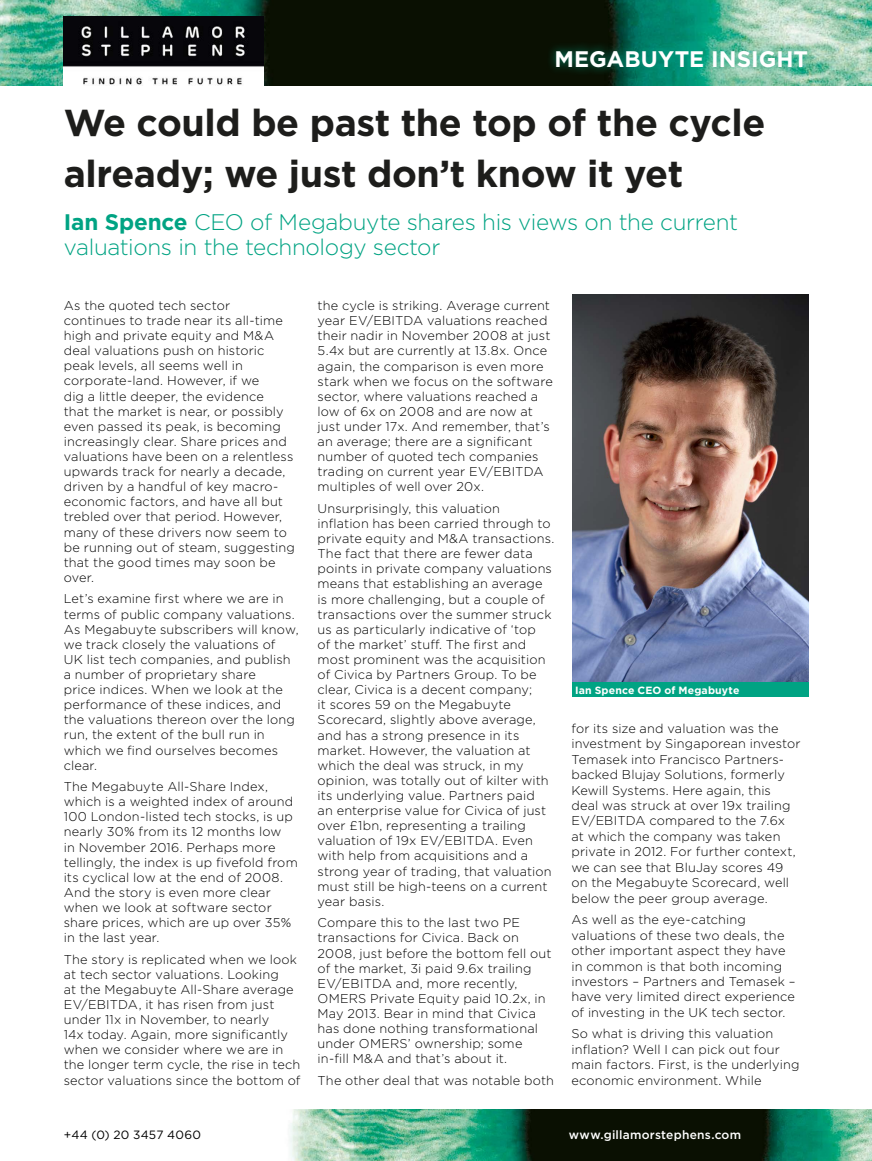
<style>
.page{position:relative;width:872px;height:1161px;background:#fff}
.page>*{position:absolute;margin:0;border:0;box-sizing:border-box;transform-origin:0 0}
.t1{font:700 37.5px/51px "Gotham";letter-spacing:-.01em;color:#1d1d1b}
.t2{font:300 22.5px/25.5px "Gotham";letter-spacing:-.015em;color:#00a383}
.t3{font:700 22.5px "Gotham";letter-spacing:.005em;color:#fff}
.t4{font:300 12.75px/15.1px "Gotham";letter-spacing:.01em;color:#000}
.t5{font:500 12px "Gotham";letter-spacing:.02em;color:#fff}
.t6{font:12px "Gotham";letter-spacing:.025em;color:#000}
.t7{font:700 10.5px "Gotham";letter-spacing:.015em;color:#fff}
.s1{font-weight:700}
</style>
<div class="page">
<img style="left:289px;top:1110px;width:583px;height:51px">
<img style="left:0;top:0;width:872px;height:85px">
<img style="left:64px;top:17px;width:199px;height:69px">
<div style="left:546px;top:41px;width:270px;height:35px;background:#00a383;opacity:.75"></div>
<img style="left:572px;top:295px;width:237px;height:387px">
<div style="left:572px;top:682px;width:236px;height:15px;background:#00a383"></div>
<h2 class="t3" style="left:554px;top:44px;width:255px">MEGABUYTE INSIGHT</h2>
<h1 class="t1" style="left:64px;top:97px;width:703px">We could be past the top of the cycle already; we just don’t know it yet</h1>
<h2 class="t2" style="left:64px;top:208px;width:676px"><span class="s1">Ian Spence</span> CEO of Megabuyte shares his views on the current valuations in the technology sector</h2>
<p class="t4" style="left:64px;top:297px;width:232px">As the quoted tech sector continues to trade near its all-time high and private equity and M&amp;A deal valuations push on historic peak levels, all seems well in corporate-land. However, if we<br>dig a little deeper, the evidence<br>that the market is near, or possibly even passed its peak, is becoming increasingly clear. Share prices and valuations have been on a relentless upwards track for nearly a decade, driven by a handful of key macro&shy;economic factors, and have all but trebled over that period. However, many of these drivers now seem to be running out of steam, suggesting that the good times may soon be over.</p>
<p class="t4" style="left:64px;top:591px;width:236px">Let’s examine first where we are in terms of public company valuations.<br>As Megabuyte subscribers will know, we track closely the valuations of<br>UK list tech companies, and publish a number of proprietary share<br>price indices. When we look at the performance of these indices, and the valuations thereon over the long run, the extent of the bull run in which we find ourselves becomes clear.</p>
<p class="t4" style="left:64px;top:779px;width:235px">The Megabuyte All-Share Index, which is a weighted index of around<br>100 London-listed tech stocks, is up nearly 30% from its 12 months low<br>in November 2016. Perhaps more tellingly, the index is up fivefold from its cyclical low at the end of 2008.<br>And the story is even more clear when we look at software sector share prices, which are up over 35% in the last year.</p>
<p class="t4" style="left:64px;top:951px;width:238px">The story is replicated when we look at tech sector valuations. Looking<br>at the Megabuyte All-Share average EV/EBITDA, it has risen from just under 11x in November, to nearly<br>14x today. Again, more significantly when we consider where we are in the longer term cycle, the rise in tech sector valuations since the bottom of</p>
<p class="t4" style="left:317px;top:298px;width:237px">the cycle is striking. Average current year EV/EBITDA valuations reached their nadir in November 2008 at just 5.4x but are currently at 13.8x. Once again, the comparison is even more stark when we focus on the software sector, where valuations reached a low of 6x on 2008 and are now at just under 17x. And remember, that’s an average; there are a significant number of quoted tech companies trading on current year EV/EBITDA multiples of well over 20x.</p>
<p class="t4" style="left:317px;top:500px;width:238px">Unsurprisingly, this valuation inflation has been carried through to private equity and M&amp;A transactions.<br>The fact that there are fewer data points in private company valuations means that establishing an average is more challenging, but a couple of transactions over the summer struck us as particularly indicative of ‘top<br>of the market’ stuff. The first and most prominent was the acquisition of Civica by Partners Group. To be clear, Civica is a decent company;<br>it scores 59 on the Megabuyte Scorecard, slightly above average, and has a strong presence in its market. However, the valuation at which the deal was struck, in my opinion, was totally out of kilter with its underlying value. Partners paid<br>an enterprise value for Civica of just over £1bn, representing a trailing valuation of 19x EV/EBITDA. Even with help from acquisitions and a strong year of trading, that valuation must still be high-teens on a current year basis.</p>
<p class="t4" style="left:317px;top:915px;width:235px">Compare this to the last two PE transactions for Civica. Back on 2008, just before the bottom fell out of the market, 3i paid 9.6x trailing EV/EBITDA and, more recently, OMERS Private Equity paid 10.2x, in May 2013. Bear in mind that Civica has done nothing transformational under OMERS’ ownership; some in-fill M&amp;A and that’s about it.</p>
<p class="t4" style="left:317px;top:1072px;width:238px">The other deal that was notable both</p>
<p class="t7" style="left:575px;top:683px;width:166px">Ian Spence CEO of Megabuyte</p>
<p class="t4" style="left:571px;top:720px;width:231px">for its size and valuation was the investment by Singaporean investor Temasek into Francisco Partners&shy;backed Blujay Solutions, formerly Kewill Systems. Here again, this deal was struck at over 19x trailing EV/EBITDA compared to the 7.6x at which the company was taken private in 2012. For further context, we can see that BluJay scores 49 on the Megabuyte Scorecard, well below the peer group average.</p>
<p class="t4" style="left:571px;top:912px;width:226px">As well as the eye-catching valuations of these two deals, the other important aspect they have in common is that both incoming investors – Partners and Temasek – have very limited direct experience of investing in the UK tech sector.</p>
<p class="t4" style="left:571px;top:1026px;width:229px">So what is driving this valuation inflation? Well I can pick out four main factors. First, is the underlying economic environment. While</p>
<p class="t6" style="left:64px;top:1127px;width:139px">+44 (0) 20 3457 4060</p>
<p class="t5" style="left:569px;top:1127px;width:174px">www.gillamorstephens.com</p>
</div>
